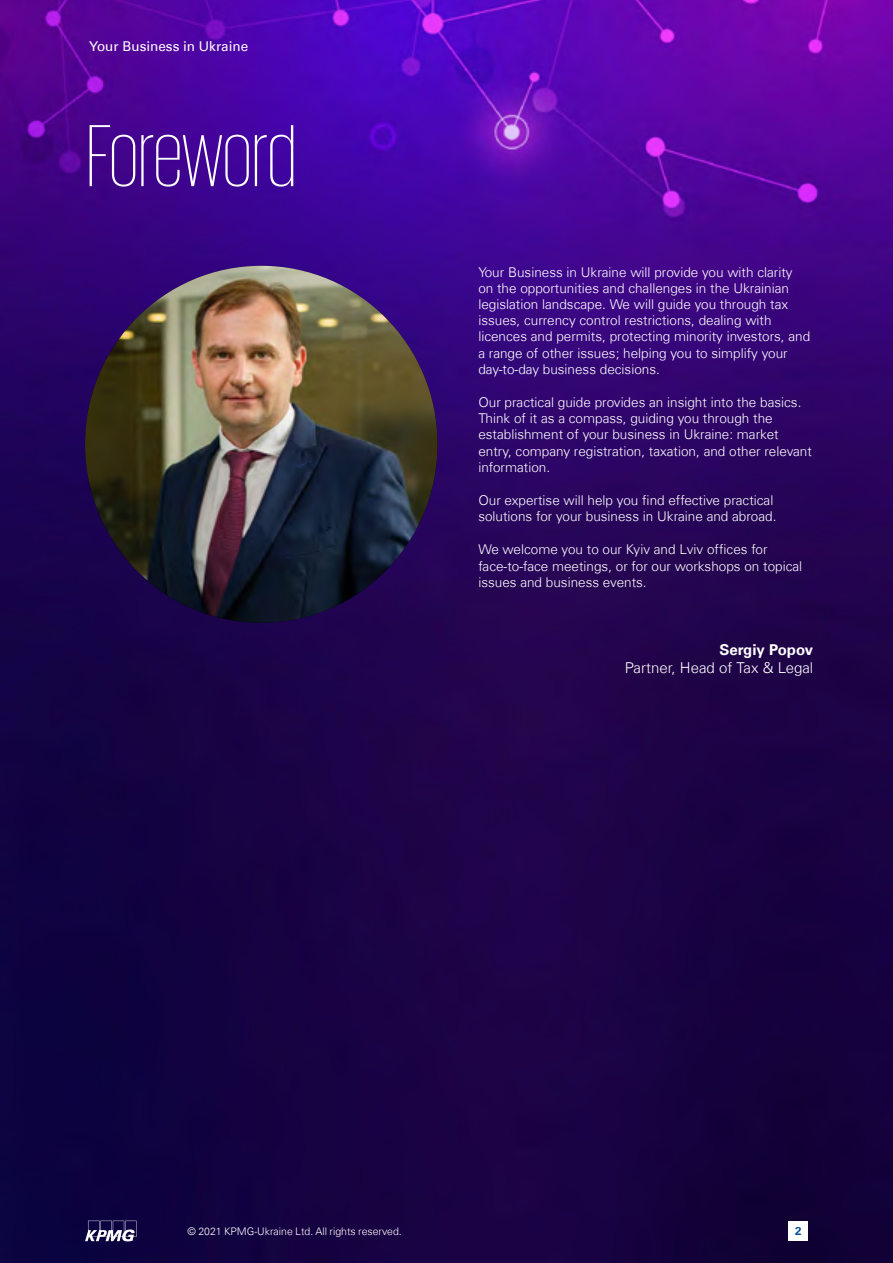
<style>
.page{position:relative;width:893px;height:1263px;background:#fff}
.page>*{position:absolute;margin:0;border:0;box-sizing:border-box;transform-origin:0 0}
.t1{font:200 90px "KPMG Cyrillic";letter-spacing:-.005em;color:#fff}
.t2{font:300 15px "Universfor KPMG";color:#fff}
.t3{font:700 15px "Universfor KPMG";color:#fff}
.t4{font:300 13.5px/16.2px "Universfor KPMG";color:#fff}
.t5{font:13.5px "Universfor KPMG";color:#fff}
.t6{font:700 11.4px "Universfor KPMG";color:#004e98}
.t7{font:300 10.5px "Universfor KPMG";color:#fff}
</style>
<div class="page">
<img style="left:0;top:0;width:892px;height:1263px">
<img style="left:85px;top:266px;width:352px;height:357px">
<div style="left:789px;top:1221px;width:19px;height:19px;background:#fff"></div>
<svg style="left:85px;top:1221px;width:52px;height:20px"></svg>
<p class="t5" style="left:89px;top:38px;width:160px">Your Business in Ukraine</p>
<h1 class="t1" style="left:86px;top:113px;width:211px">Foreword</h1>
<p class="t4" style="left:478px;top:264px;width:333px">Your Business in Ukraine will provide you with clarity on the opportunities and challenges in the Ukrainian legislation landscape. We will guide you through tax issues, currency control restrictions, dealing with licences and permits, protecting minority investors, and a range of other issues; helping you to simplify your day-to-day business decisions.</p>
<p class="t4" style="left:478px;top:394px;width:335px">Our practical guide provides an insight into the basics.<br>Think of it as a compass, guiding you through the establishment of your business in Ukraine: market entry, company registration, taxation, and other relevant information.</p>
<p class="t4" style="left:478px;top:492px;width:300px">Our expertise will help you find effective practical solutions for your business in Ukraine and abroad.</p>
<p class="t4" style="left:478px;top:542px;width:325px">We welcome you to our Kyiv and Lviv offices for face-to-face meetings, or for our workshops on topical issues and business events.</p>
<p class="t3" style="left:719px;top:641px;width:95px">Sergiy Popov</p>
<p class="t2" style="left:625px;top:659px;width:190px">Partner, Head of Tax &amp; Legal</p>
<p class="t7" style="left:188px;top:1225px;width:216px">© 2021 KPMG-Ukraine Ltd. All rights reserved.</p>
<p class="t6" style="left:795px;top:1224px;width:8px">2</p>
</div>
